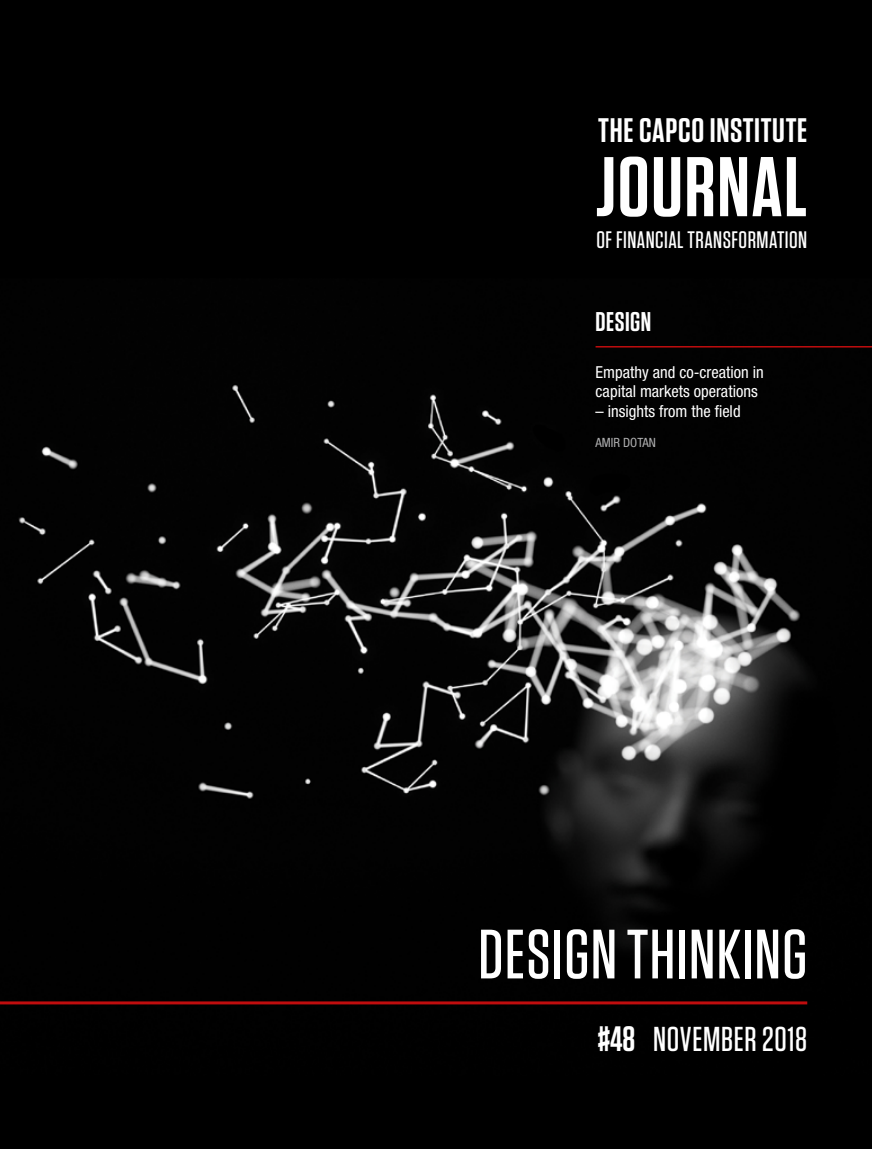
<style>
.page{position:relative;width:872px;height:1149px;background:#fff}
.page>*{position:absolute;margin:0;border:0;box-sizing:border-box;transform-origin:0 0}
.t1{font:600 84.45px "Tungsten";letter-spacing:.02em;color:#fff}
.t2{font:500 69.6px "Tungsten";letter-spacing:.02em;color:#fff}
.t3{font:500 34.5px "Tungsten";letter-spacing:.02em;color:#fff}
.t4{font:600 33.9px "Tungsten";letter-spacing:.02em;color:#fff}
.t5{font:600 27px "Tungsten";letter-spacing:.02em;color:#fff}
.t6{font:500 23.85px "Tungsten";letter-spacing:.02em;color:#fff}
.t7{font:condensed 16.5px/19.8px "Helvetica Neue LT Std";color:#fff}
.t8{font:condensed 12.75px "Helvetica Neue LT Std";color:#afafb0}
.s1{font-weight:600;font-size:35.25px}
</style>
<div class="page">
<img style="left:0;top:0;width:872px;height:1148px">
<hr style="left:595px;top:346px;width:277px;height:1px;background:#c00d0e">
<hr style="left:0;top:1001px;width:807px;height:3px;background:#c00d0e">
<h3 class="t4" style="left:598px;top:112px;width:210px">THE CAPCO INSTITUTE</h3>
<h1 class="t1" style="left:595px;top:142px;width:213px">JOURNAL</h1>
<h3 class="t6" style="left:596px;top:227px;width:212px">OF FINANCIAL TRANSFORMATION</h3>
<h3 class="t5" style="left:595px;top:307px;width:57px">DESIGN</h3>
<p class="t7" style="left:595px;top:361px;width:170px">Empathy and co-creation in capital markets operations</p>
<p class="t7" style="left:595px;top:401px;width:147px">– insights from the field</p>
<p class="t8" style="left:595px;top:434px;width:62px">AMIR DOTAN</p>
<h2 class="t2" style="left:478px;top:917px;width:330px">DESIGN THINKING</h2>
<h3 class="t3" style="left:598px;top:1020px;width:211px"><span class="s1">#48</span> NOVEMBER 2018</h3>
</div>
